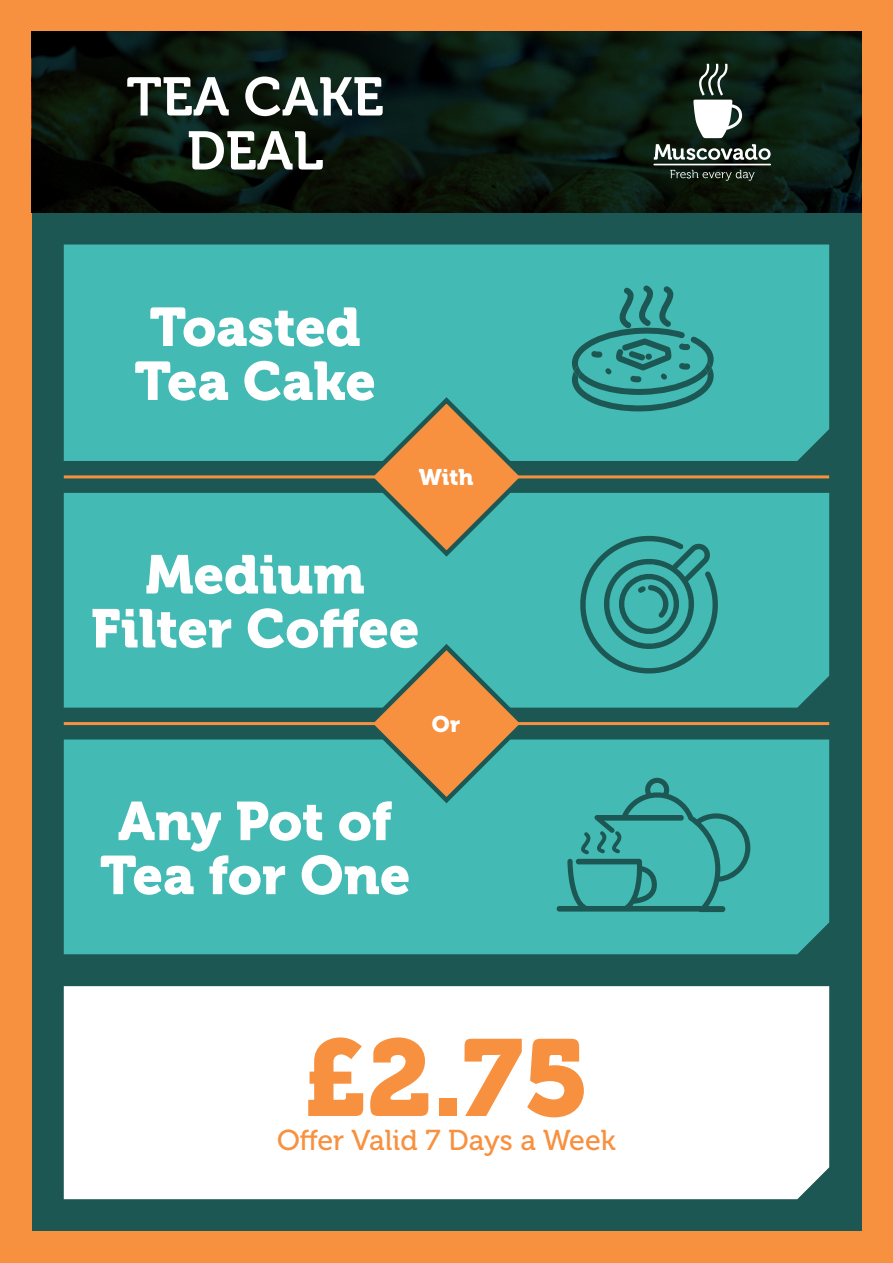
<style>
.page{position:relative;width:893px;height:1263px;background:#f7913f}
.page>*{position:absolute;margin:0;border:0;box-sizing:border-box;transform-origin:0 0}
.t1{font:108px "Museo 900";color:#f7913f}
.t2{font:54px/54px "Museo 900";color:#fff;text-align:center}
.t3{font:54px/54px "Museo 700";color:#fff;text-align:center}
.t4{font:28.65px "Museo 500";color:#f7913f}
.t5{font:22.5px "Museo 900";color:#fff}
</style>
<div class="page">
<div style="left:32px;top:32px;width:829px;height:1199px;background:#1c5753"></div>
<img style="left:32px;top:32px;width:829px;height:181px">
<div style="left:64px;top:244px;width:765px;height:217px;background:#44bab5"></div>
<div style="left:64px;top:986px;width:765px;height:213px;background:#fff"></div>
<div style="left:64px;top:493px;width:765px;height:215px;background:#44bab5"></div>
<div style="left:64px;top:739px;width:765px;height:215px;background:#44bab5"></div>
<svg style="left:364px;top:394px;width:165px;height:166px;background:#86a07d"></svg>
<svg style="left:654px;top:144px;width:117px;height:16px;background:#69746d"></svg>
<svg style="left:670px;top:170px;width:85px;height:11px"></svg>
<hr style="left:653px;top:164px;width:118px;height:1px;background:#fff">
<svg style="left:693px;top:64px;width:49px;height:74px;background:#76827b"></svg>
<svg style="left:364px;top:641px;width:165px;height:165px;background:#87a07d"></svg>
<svg style="left:557px;top:778px;width:193px;height:134px"></svg>
<svg style="left:572px;top:285px;width:142px;height:126px"></svg>
<hr style="left:64px;top:475px;width:317px;height:3px;background:#f7913f">
<hr style="left:64px;top:722px;width:317px;height:3px;background:#f7913f">
<hr style="left:511px;top:475px;width:318px;height:3px;background:#f7913f">
<hr style="left:511px;top:722px;width:318px;height:3px;background:#f7913f">
<svg style="left:573px;top:534px;width:146px;height:146px"></svg>
<p class="t3" style="left:126px;top:71px;width:259px">TEA CAKE<br>DEAL</p>
<p class="t2" style="left:134px;top:301px;width:243px;text-align:left">Toasted<br>Tea Cake</p>
<p class="t5" style="left:419px;top:465px;width:56px">With</p>
<p class="t2" style="left:91px;top:548px;width:330px">Medium<br>Filter Coffee</p>
<p class="t5" style="left:432px;top:711px;width:30px">Or</p>
<p class="t2" style="left:100px;top:795px;width:312px">Any Pot of<br>Tea for One</p>
<h1 class="t1" style="left:304px;top:1017px;width:287px">£2.75</h1>
<p class="t4" style="left:277px;top:1125px;width:340px">Offer Valid 7 Days a Week</p>
</div>
